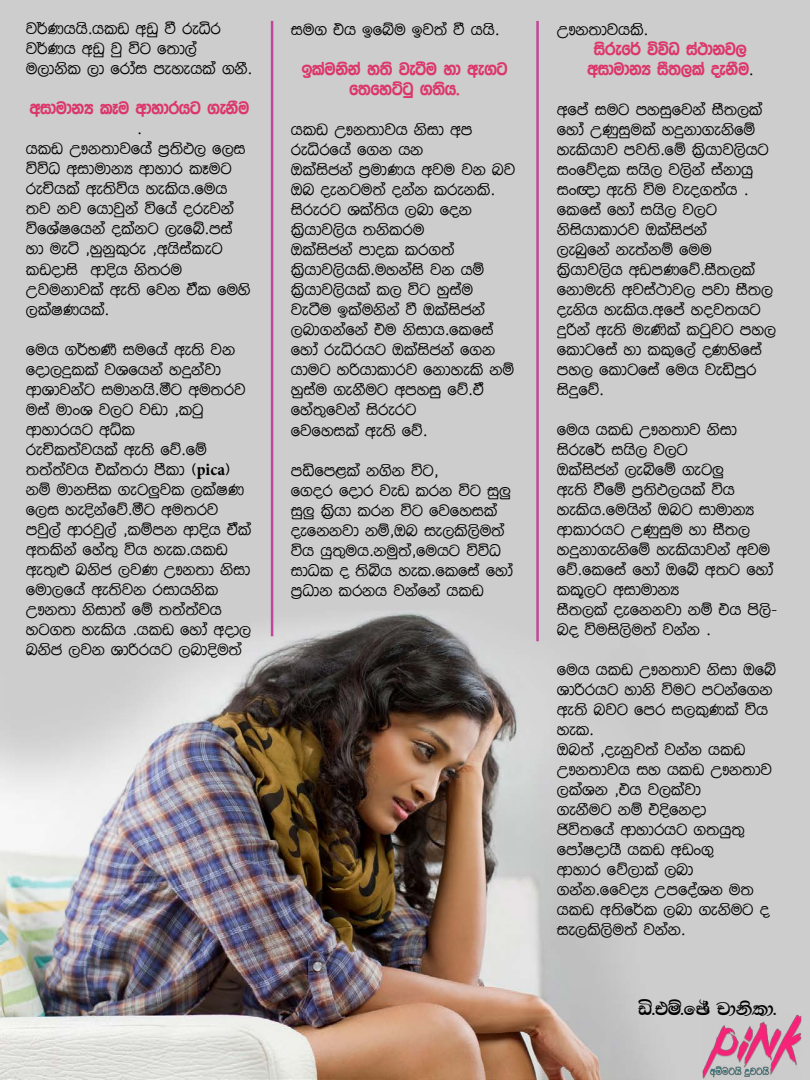
<style>
.page{position:relative;width:810px;height:1080px;background:#fff}
.page>*{position:absolute;margin:0;border:0;box-sizing:border-box;transform-origin:0 0}
.t1{font:20px "THARUDIGITALNIKINI";color:#000100}
.t2{font:17.5px/20px "FM Malithix";color:#000100}
.t3{font:17.5px/20px "FM Sandhyaneex";color:#dc366b;text-align:center}
.s1{font-family:"Minion Pro";font-weight:700;font-stretch:condensed}
.s2{font-family:"FM Malithix";color:#000100}
</style>
<div class="page">
<img style="left:0;top:0;width:810px;height:1080px">
<img style="left:695px;top:1013px;width:115px;height:67px">
<hr style="left:271px;top:21px;width:2px;height:615px;background:#bf489a">
<hr style="left:536px;top:21px;width:3px;height:620px;background:#bf489a">
<p class="t2" style="left:26px;top:19px;width:234px">j¾Khhs'hlv wvqù reêr j¾Kh wvqjqúg f;d,a<br>u,dksl ,d frdai meyehla .kS'</p>
<p class="t3" style="left:30px;top:99px;width:221px">WIDUDKH LEU WDYDRHG .EKSU</p>
<p class="t2" style="left:26px;top:119px;width:237px;text-indent:111px">'<br>hlv W!k;djfha m%;sM, f,i úúO widudkH wdydr lEug reÑhla we;súh yelsh'fuh<br>;j kj fhdjqka úfha orejka úfYaIfhka olakg ,efí'mia<br>yd ueá "yqkql=re "whsialeg lvodis wdÈh ks;ru<br>Wjukdjla we;sfjk tal fuys ,laIKhla'</p>
<p class="t2" style="left:26px;top:339px;width:227px">fuh .¾NŒ iufha we;sjk fod,ÿlla jYfhka yÿkajd wdYdjkag iudkhs'óg wu;rj uia udxY j,g jvd "lgq wdydrhg wèl<br>reÑl;ajhla we;sfõ'fï ;;a;ajh tla;rd mSld ^<span class="s1">pica</span>&amp; kï udkisl .eg¨jl ,laIK f,i yeÈkafõ'óg wu;rj mjq,a wdrjq,a "lïmk wdÈh tala w;lska fya;= úh yel'hlv we;=¿ Lksc ,jK W!k;d ksid fud,fha we;sjk ridhksl<br>W!k;d ksid;a fï ;;a;ajh yg.; yelsh 'hlv fyda wod,<br>Lksc ,jk Ydßrhg ,ndÈu;a</p>
<p class="t2" style="left:291px;top:20px;width:216px">iu. th bfíu bj;a ù hhs'</p>
<p class="t3" style="left:302px;top:60px;width:207px">BLAUKSKA Y;SJEÀU YD WE.G<br>F;FYÜGQ.;SH'</p>
<p class="t2" style="left:291px;top:120px;width:226px">hlv W!k;djh ksid wm reêrfha f.k hk<br>Tlaiscka m%udKh wju jk nj<br>Tn oekgu;a okak lrekls' isrerg Yla;sh ,nd fok l%shdj,sh ;kslru<br>Tlaiscka mdol lr.;a l%shdj,shls'uykaisjk hï l%shdj,shla l, úg yqiau jeàu blaukska ù Tlaiscka ,nd.kafka tu ksidh'flfia fyda reêrhg Tlaiscka f.k hdug yßhdldrj fkdyelskï yqiau .ekSug wmyiqfõ'ta fya;=fjka isrerg<br>fjfyila we;sfõ'</p>
<p class="t2" style="left:291px;top:460px;width:224px">mäfm&lt;la k.sk úg"<br>f.or fodr jev lrk úg iq¨ iq¨ l%shd lrk úg fjfyila oefkkjd kï"Tn ie,ls,su;a úh hq;=uh'kuq;a"fuhg úúO idOl o ;sìh yel'flfia fyda m%Odk lrkh jkafka hlv</p>
<p class="t2" style="left:557px;top:20px;width:99px">W!k;djhls'</p>
<p class="t3" style="left:587px;top:40px;width:168px">ISREF¾ ÚÚO IA:DKJ,<br>WIDUDKH IS;,LA OEKSU<span class="s2">'</span></p>
<p class="t2" style="left:557px;top:100px;width:221px">wfma iug myiqfjka iS;,la fyda WKqiqula yÿkd.eksfï yelshdj mj;s'fï l%shdj,shg ixfõol ihs, j,ska iakdhq ix{d we;súu jeo.;ah ' flfia fyda ihs, j,g ksishdldrj Tlaiscka<br>,enqfka ke;akï fuu l%shdj,sh wvmKfõ'iS;,la fkdue;swjia:dj, mjd iS;, oeksh yelsh'wfma yoj;hg ÿßka we;sue‚la lgqjg my, fldgfia yd ll=f,a oKysfia my, fldgfia fuh jeämqr isÿfõ'</p>
<p class="t2" style="left:557px;top:420px;width:226px">fuh hlv W!k;dj ksid isref¾ ihs, j,g<br>Tlaiscka ,eìfï .eg¨ we;sùfï m%;sM,hla úh yelsh'fuhska Tng idudkH wdldrhg WKqiqu yd iS;, yÿkd.eksfï yelshdjka wju fõ'flfia fyda Tfí w;g fyda ll+,g widudkH<br>iS;,la oefkkjd kï th ms,s&shy;no úuis,su;a jkak '</p>
<p class="t2" style="left:557px;top:660px;width:221px">fuh hlv W!k;dj ksid Tfí<br>Ydßrhg ydksúug mgkaf.k we;snjg fmr i,l=Kla úh yel'<br>Tn;a "oekqj;a jkak hlv<br>W!k;djh iy hlv W!k;dj ,laYk "th j,lajd<br>.ekSug kï tÈfkod<br>ðú;fha wdydrhg .;hq;= fmdaIodhShlv wvx.=<br>wdydr fõ,dla ,nd .kak'ffjoH WmfoaYk u; hlv w;sf¾l ,nd .eksug o ie,ls,su;a jkak'</p>
<p class="t1" style="left:639px;top:998px;width:140px">ä'tï'fþ pdksld'</p>
</div>
